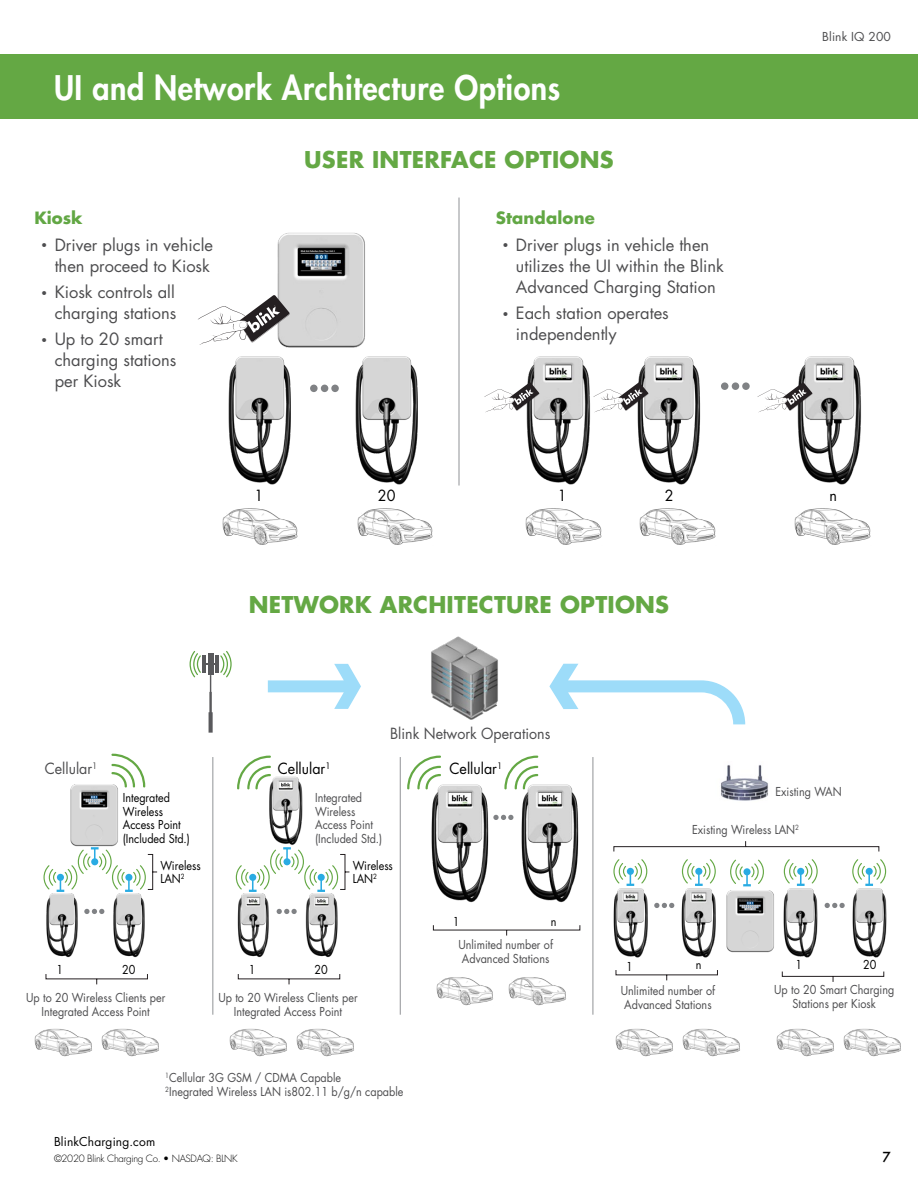
<style>
.page{position:relative;width:918px;height:1188px;background:#fff}
.page>*{position:absolute;margin:0;border:0;box-sizing:border-box;transform-origin:0 0}
.t1{font:800 33px "Futura Std";letter-spacing:.02em;color:#fff;scale:.92 1}
.t2{font:700 22.5px "Futura Std";letter-spacing:.01em;color:#64a844}
.t3{font:16.5px/21px "Futura Std";color:#4d4d4f}
.t4{font:700 16.5px "Futura Std";letter-spacing:.01em;color:#62a744}
.t5{font:15px "Futura Std";color:#4d4d4f;scale:.95 1}
.t6{font:15px "Futura Std";color:#000;scale:.95 1}
.t7{font:500 13.5px "Futura";color:#000}
.t8{font:12px/13.5px "Futura Std";color:#4d4d4f;text-align:center;scale:.9 1}
.t9{font:12px/13.5px "Futura Std";color:#000;scale:.9 1}
.t10{font:12px "Futura Std";color:#000}
.t11{font:12px "Futura Std";color:#4d4d4f}
.t12{font:300 9.75px "Futura Std";letter-spacing:-.03em;color:#000}
.s1{font-size:10.5px}
</style>
<div class="page">
<div style="left:0;top:54px;width:918px;height:65px;background:#64a844"></div>
<img style="left:526px;top:356px;width:69px;height:129px">
<img style="left:637px;top:356px;width:64px;height:129px">
<img style="left:797px;top:356px;width:65px;height:129px">
<img style="left:426px;top:784px;width:71px;height:119px">
<img style="left:511px;top:784px;width:68px;height:119px">
<img style="left:70px;top:784px;width:48px;height:63px">
<img style="left:726px;top:886px;width:48px;height:67px">
<svg style="left:484px;top:382px;width:55px;height:30px"></svg>
<svg style="left:593px;top:382px;width:55px;height:30px"></svg>
<svg style="left:757px;top:382px;width:56px;height:30px"></svg>
<div style="left:721px;top:382px;width:7px;height:8px;background:#808285;border-radius:50%"></div>
<div style="left:732px;top:382px;width:7px;height:8px;background:#808285;border-radius:50%"></div>
<div style="left:742px;top:382px;width:8px;height:8px;background:#808285;border-radius:50%"></div>
<svg style="left:84px;top:909px;width:20px;height:5px"></svg>
<svg style="left:657px;top:903px;width:17px;height:5px"></svg>
<svg style="left:826px;top:903px;width:19px;height:5px"></svg>
<svg style="left:277px;top:909px;width:20px;height:5px"></svg>
<hr style="left:459px;top:198px;width:1px;height:288px;background:#919396">
<hr style="left:212px;top:757px;width:1px;height:258px;background:#919396">
<hr style="left:400px;top:757px;width:1px;height:258px;background:#919396">
<hr style="left:593px;top:757px;width:1px;height:258px;background:#919396">
<svg style="left:189px;top:651px;width:43px;height:82px"></svg>
<img style="left:431px;top:636px;width:67px;height:84px">
<svg style="left:111px;top:754px;width:34px;height:34px"></svg>
<svg style="left:613px;top:859px;width:34px;height:21px"></svg>
<svg style="left:784px;top:859px;width:34px;height:21px"></svg>
<svg style="left:730px;top:860px;width:34px;height:26px"></svg>
<svg style="left:682px;top:859px;width:34px;height:21px"></svg>
<svg style="left:852px;top:859px;width:34px;height:21px"></svg>
<svg style="left:45px;top:974px;width:103px;height:11px"></svg>
<svg style="left:238px;top:974px;width:103px;height:11px"></svg>
<svg style="left:615px;top:970px;width:103px;height:11px"></svg>
<svg style="left:782px;top:971px;width:103px;height:11px"></svg>
<svg style="left:493px;top:815px;width:21px;height:5px"></svg>
<svg style="left:407px;top:756px;width:34px;height:33px"></svg>
<svg style="left:237px;top:756px;width:34px;height:33px"></svg>
<svg style="left:504px;top:756px;width:34px;height:33px"></svg>
<svg style="left:433px;top:925px;width:148px;height:11px"></svg>
<svg style="left:613px;top:841px;width:267px;height:11px"></svg>
<svg style="left:44px;top:847px;width:114px;height:43px"></svg>
<svg style="left:236px;top:848px;width:114px;height:42px"></svg>
<svg style="left:268px;top:664px;width:93px;height:45px"></svg>
<svg style="left:549px;top:664px;width:196px;height:60px"></svg>
<img style="left:34px;top:1028px;width:58px;height:29px">
<img style="left:229px;top:1028px;width:58px;height:29px">
<img style="left:615px;top:1028px;width:58px;height:29px">
<img style="left:776px;top:1028px;width:58px;height:29px">
<img style="left:436px;top:977px;width:57px;height:28px">
<img style="left:101px;top:1028px;width:58px;height:29px">
<img style="left:296px;top:1028px;width:58px;height:29px">
<img style="left:682px;top:1028px;width:58px;height:29px">
<img style="left:843px;top:1028px;width:58px;height:29px">
<img style="left:508px;top:977px;width:58px;height:28px">
<img style="left:525px;top:508px;width:77px;height:37px">
<img style="left:639px;top:508px;width:77px;height:37px">
<img style="left:794px;top:508px;width:77px;height:37px">
<img style="left:721px;top:765px;width:47px;height:36px">
<img style="left:44px;top:889px;width:39px;height:69px">
<img style="left:109px;top:889px;width:41px;height:69px">
<img style="left:301px;top:889px;width:43px;height:69px">
<img style="left:613px;top:880px;width:44px;height:78px">
<img style="left:674px;top:880px;width:42px;height:78px">
<img style="left:783px;top:880px;width:43px;height:78px">
<img style="left:852px;top:880px;width:35px;height:78px">
<img style="left:236px;top:889px;width:39px;height:69px">
<img style="left:264px;top:772px;width:39px;height:76px">
<img style="left:277px;top:232px;width:88px;height:116px">
<svg style="left:198px;top:295px;width:92px;height:50px"></svg>
<div style="left:310px;top:385px;width:8px;height:7px;background:#808285;border-radius:50%"></div>
<div style="left:321px;top:385px;width:7px;height:7px;background:#808285;border-radius:50%"></div>
<div style="left:331px;top:385px;width:8px;height:7px;background:#808285;border-radius:50%"></div>
<img style="left:222px;top:508px;width:76px;height:37px">
<img style="left:357px;top:508px;width:76px;height:37px">
<img style="left:228px;top:347px;width:74px;height:138px">
<img style="left:347px;top:347px;width:71px;height:138px">
<h1 class="t1" style="left:54px;top:67px;width:552px">UI and Network Architecture Options</h1>
<h3 class="t4" style="left:34px;top:207px;width:50px">Kiosk</h3>
<h3 class="t3" style="left:41px;top:234px;width:173px;text-align:right"><span class="s1">•</span> Driver plugs in vehicle then proceed to Kiosk</h3>
<h3 class="t3" style="left:41px;top:282px;width:137px;text-align:right"><span class="s1">•</span> Kiosk controls all charging stations</h3>
<h3 class="t3" style="left:55px;top:329px;width:123px;text-indent:-13px"><span class="s1">•</span> Up to 20 smart charging stations per Kiosk</h3>
<h2 class="t2" style="left:304px;top:144px;width:311px">USER INTERFACE OPTIONS</h2>
<h3 class="t4" style="left:496px;top:207px;width:101px">Standalone</h3>
<h3 class="t3" style="left:516px;top:234px;width:210px;text-indent:-14px"><span class="s1">•</span> Driver plugs in vehicle then utilizes the UI within the Blink<br>Advanced Charging Station</h3>
<h3 class="t3" style="left:516px;top:303px;width:154px;text-indent:-14px"><span class="s1">•</span> Each station operates independently</h3>
<p class="t11" style="left:822px;top:28px;width:70px">Blink IQ 200</p>
<p class="t6" style="left:255px;top:486px;width:11px">1</p>
<p class="t6" style="left:378px;top:486px;width:20px">20</p>
<p class="t6" style="left:558px;top:486px;width:11px">1</p>
<p class="t6" style="left:665px;top:486px;width:11px">2</p>
<p class="t6" style="left:829px;top:486px;width:9px">n</p>
<h2 class="t2" style="left:249px;top:590px;width:422px">NETWORK ARCHITECTURE OPTIONS</h2>
<p class="t5" style="left:390px;top:724px;width:170px">Blink Network Operations</p>
<p class="t5" style="left:45px;top:759px;width:57px">Cellular<sup>1</sup></p>
<p class="t6" style="left:278px;top:759px;width:57px">Cellular<sup>1</sup></p>
<p class="t9" style="left:123px;top:791px;width:76px">Integrated<br>Wireless<br>Access Point (Included Std.)</p>
<p class="t8" style="left:315px;top:791px;width:76px;text-align:left">Integrated<br>Wireless<br>Access Point (Included Std.)</p>
<p class="t9" style="left:160px;top:859px;width:46px">Wireless<br>LAN<sup>2</sup></p>
<p class="t9" style="left:353px;top:859px;width:46px">Wireless<br>LAN<sup>2</sup></p>
<p class="t9" style="left:56px;top:963px;width:9px">1</p>
<p class="t9" style="left:122px;top:963px;width:16px">20</p>
<p class="t9" style="left:249px;top:963px;width:9px">1</p>
<p class="t9" style="left:314px;top:963px;width:16px">20</p>
<p class="t8" style="left:26px;top:991px;width:156px">Up to 20 Wireless Clients per<br>Integrated Access Point</p>
<p class="t8" style="left:218px;top:991px;width:156px">Up to 20 Wireless Clients per<br>Integrated Access Point</p>
<p class="t8" style="left:165px;top:1071px;width:266px;text-align:left"><sup>1</sup>Cellular 3G GSM / CDMA Capable<br><sup>2</sup>Inegrated Wireless LAN is802.11 b/g/n capable</p>
<p class="t10" style="left:54px;top:1134px;width:103px">BlinkCharging.com</p>
<p class="t12" style="left:54px;top:1153px;width:185px">©2020 Blink Charging Co. • NASDAQ: BLNK</p>
<p class="t6" style="left:449px;top:759px;width:57px">Cellular<sup>1</sup></p>
<p class="t9" style="left:453px;top:915px;width:9px">1</p>
<p class="t9" style="left:551px;top:915px;width:8px">n</p>
<p class="t8" style="left:458px;top:938px;width:107px">Unlimited number of<br>Advanced Stations</p>
<p class="t8" style="left:775px;top:785px;width:75px">Existing WAN</p>
<p class="t8" style="left:692px;top:823px;width:121px">Existing Wireless LAN<sup>2</sup></p>
<p class="t9" style="left:626px;top:960px;width:9px">1</p>
<p class="t9" style="left:696px;top:958px;width:8px">n</p>
<p class="t9" style="left:795px;top:958px;width:9px">1</p>
<p class="t9" style="left:863px;top:958px;width:16px">20</p>
<p class="t8" style="left:621px;top:984px;width:107px">Unlimited number of<br>Advanced Stations</p>
<p class="t8" style="left:774px;top:983px;width:135px">Up to 20 Smart Charging<br>Stations per Kiosk</p>
<p class="t7" style="left:883px;top:1148px;width:10px">7</p>
</div>
